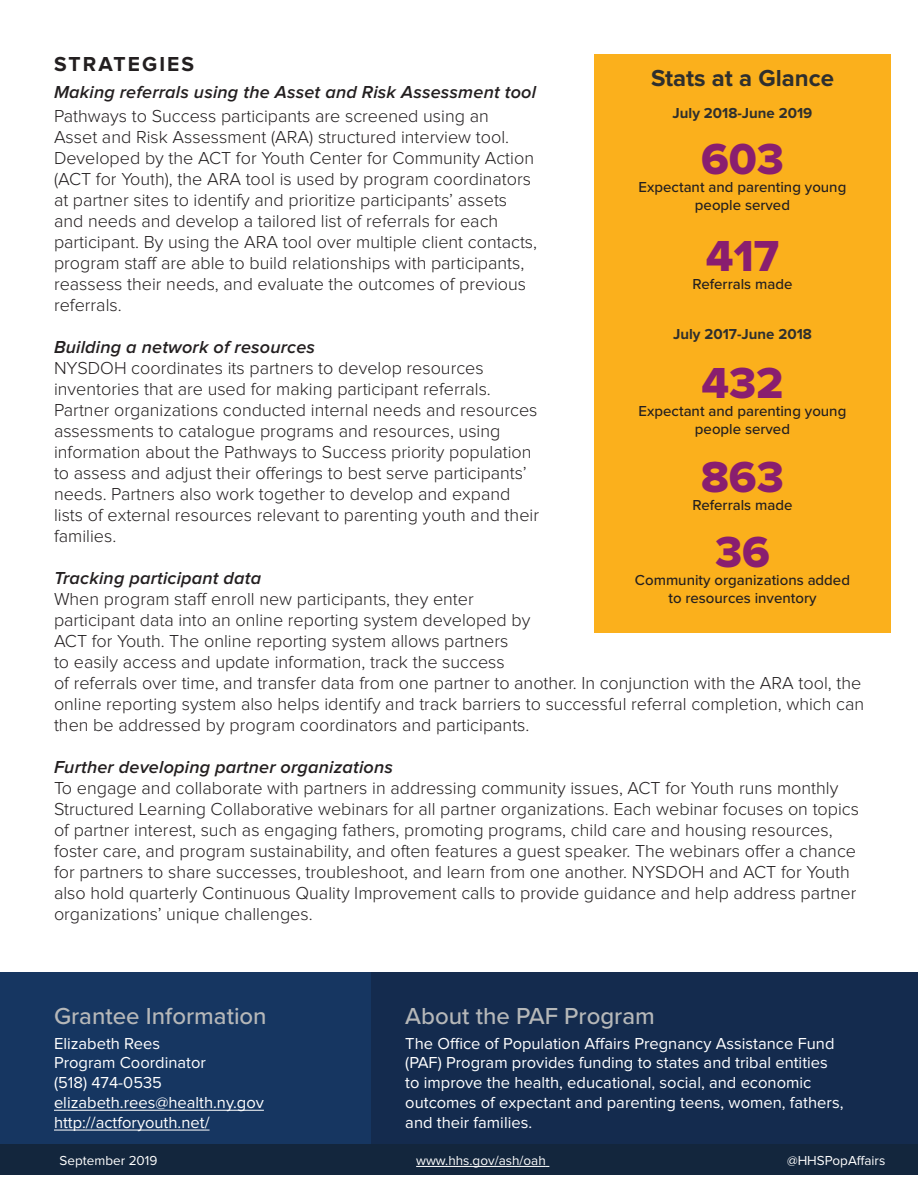
<style>
.page{position:relative;width:918px;height:1188px;background:#fff}
.page>*{position:absolute;margin:0;border:0;box-sizing:border-box;transform-origin:0 0}
.t1{font:45px "Proxima Nova Extrabld";color:#891e6f}
.t2{font:500 24px "Proxima Nova";color:#b6b8b9}
.t3{font:700 24px "Proxima Nova";color:#2e2f2e}
.t4{font:700 21px "Proxima Nova";letter-spacing:.1em;color:#231f20}
.t5{font:300 18px/21px "Proxima Nova";color:#231f20}
.t6{font:italic 600 18px "Proxima Nova";letter-spacing:.01em;color:#231f20}
.t7{font:16.5px/19.8px "Proxima Nova";color:#fff}
.t8{font:500 15px/18px "Proxima Nova";color:#231f20;text-align:center}
.t9{font:700 15px "Proxima Nova";color:#2e2f2e}
.t10{font:13.5px "Proxima Nova";color:#fff}
</style>
<div class="page">
<div style="left:0;top:972px;width:918px;height:202px;background:#163661"></div>
<div style="left:371px;top:972px;width:547px;height:202px;background:#142b4e"></div>
<hr style="left:54px;top:1110px;width:210px;height:1px;background:#fff">
<hr style="left:54px;top:1130px;width:156px;height:1px;background:#fff">
<div style="left:0;top:1145px;width:918px;height:30px;background:#13263d"></div>
<hr style="left:416px;top:1166px;width:130px;height:1px;background:#fff">
<div style="left:594px;top:54px;width:297px;height:578px;background:#fbb01c"></div>
<h2 class="t4" style="left:54px;top:52px;width:142px">STRATEGIES</h2>
<h3 class="t6" style="left:54px;top:81px;width:484px">Making referrals using the Asset and Risk Assessment tool</h3>
<p class="t5" style="left:54px;top:105px;width:485px">Pathways to Success participants are screened using an<br>Asset and Risk Assessment (ARA) structured interview tool.<br>Developed by the ACT for Youth Center for Community Action (ACT for Youth), the ARA tool is used by program coordinators at partner sites to identify and prioritize participants’ assets and needs and develop a tailored list of referrals for each participant. By using the ARA tool over multiple client contacts, program staff are able to build relationships with participants, reassess their needs, and evaluate the outcomes of previous referrals.</p>
<h3 class="t6" style="left:54px;top:337px;width:263px">Building a network of resources</h3>
<p class="t5" style="left:54px;top:358px;width:487px">NYSDOH coordinates its partners to develop resources inventories that are used for making participant referrals.<br>Partner organizations conducted internal needs and resources assessments to catalogue programs and resources, using information about the Pathways to Success priority population to assess and adjust their offerings to best serve participants’ needs. Partners also work together to develop and expand lists of external resources relevant to parenting youth and their families.</p>
<h3 class="t6" style="left:54px;top:568px;width:209px">Tracking participant data</h3>
<p class="t5" style="left:54px;top:589px;width:812px">When program staff enroll new participants, they enter<br>participant data into an online reporting system developed by<br>ACT for Youth. The online reporting system allows partners<br>to easily access and update information, track the success<br>of referrals over time, and transfer data from one partner to another. In conjunction with the ARA tool, the online reporting system also helps identify and track barriers to successful referral completion, which can then be addressed by program coordinators and participants.</p>
<h3 class="t6" style="left:54px;top:757px;width:341px">Further developing partner organizations</h3>
<p class="t5" style="left:54px;top:778px;width:807px">To engage and collaborate with partners in addressing community issues, ACT for Youth runs monthly Structured Learning Collaborative webinars for all partner organizations. Each webinar focuses on topics of partner interest, such as engaging fathers, promoting programs, child care and housing resources, foster care, and program sustainability, and often features a guest speaker. The webinars offer a chance for partners to share successes, troubleshoot, and learn from one another. NYSDOH and ACT for Youth also hold quarterly Continuous Quality Improvement calls to provide guidance and help address partner organizations’ unique challenges.</p>
<p class="t3" style="left:651px;top:65px;width:184px">Stats at a Glance</p>
<p class="t9" style="left:673px;top:104px;width:141px">July 2018-June 2019</p>
<p class="t1" style="left:701px;top:133px;width:84px">603</p>
<p class="t8" style="left:639px;top:179px;width:209px">Expectant and parenting young people served</p>
<p class="t1" style="left:706px;top:230px;width:75px">417</p>
<p class="t8" style="left:693px;top:275px;width:101px">Referrals made</p>
<p class="t9" style="left:673px;top:325px;width:140px">July 2017-June 2018</p>
<p class="t1" style="left:701px;top:357px;width:84px">432</p>
<p class="t8" style="left:639px;top:402px;width:209px">Expectant and parenting young people served</p>
<p class="t1" style="left:701px;top:451px;width:84px">863</p>
<p class="t8" style="left:693px;top:496px;width:101px">Referrals made</p>
<p class="t1" style="left:715px;top:526px;width:56px">36</p>
<p class="t8" style="left:635px;top:571px;width:217px">Community organizations added to resources inventory</p>
<h2 class="t2" style="left:54px;top:1001px;width:214px">Grantee Information</h2>
<p class="t7" style="left:54px;top:1034px;width:211px">Elizabeth Rees<br>Program Coordinator<br>(518) 474-0535 elizabeth.rees@health.ny.gov http://actforyouth.net/</p>
<h2 class="t2" style="left:405px;top:1001px;width:251px">About the PAF Program</h2>
<p class="t7" style="left:405px;top:1034px;width:440px">The Office of Population Affairs Pregnancy Assistance Fund (PAF) Program provides funding to states and tribal entities to improve the health, educational, social, and economic outcomes of expectant and parenting teens, women, fathers, and their families.</p>
<p class="t10" style="left:60px;top:1153px;width:99px">September 2019</p>
<p class="t10" style="left:416px;top:1153px;width:131px">www.hhs.gov/ash/oah</p>
<p class="t10" style="left:787px;top:1153px;width:100px">@HHSPopAffairs</p>
</div>
